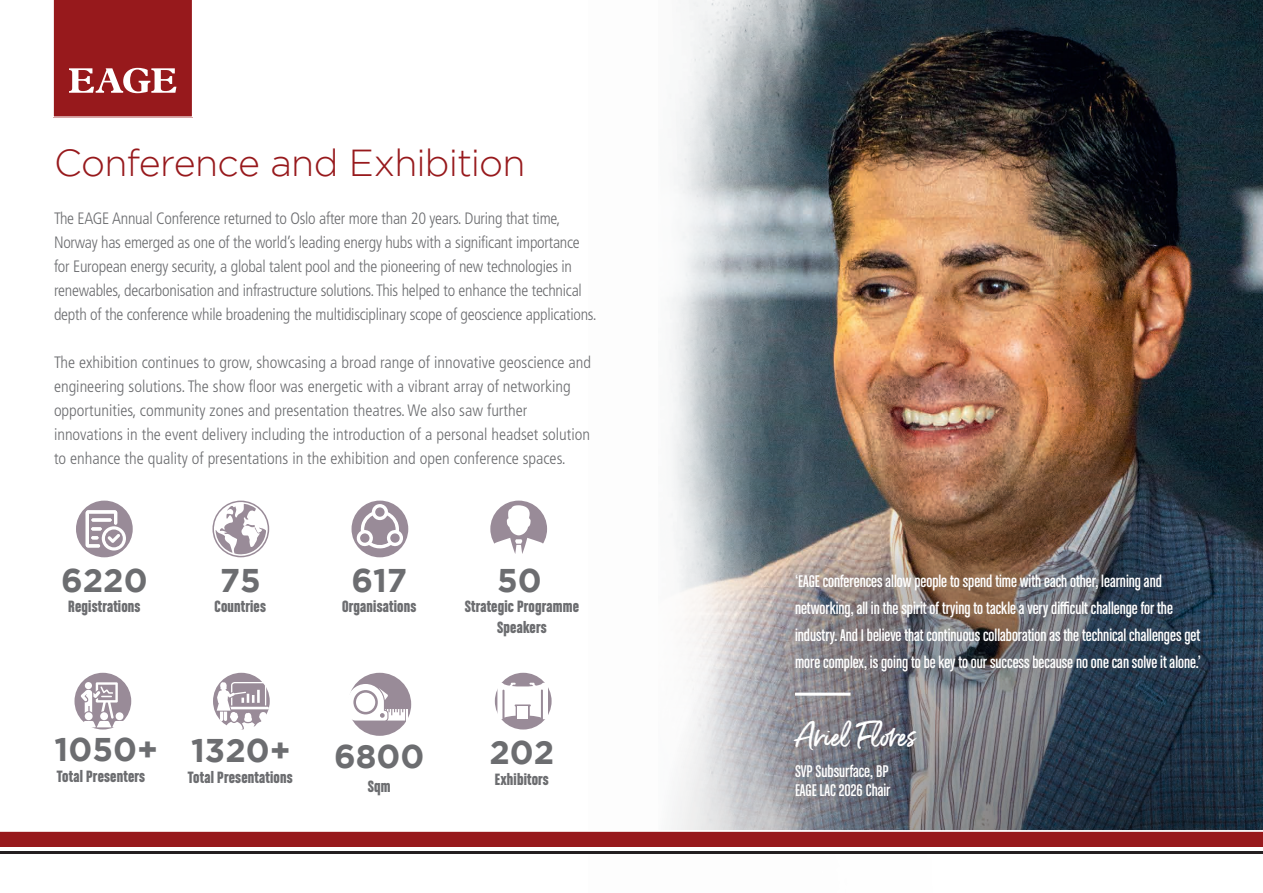
<style>
.page{position:relative;width:1263px;height:893px;background:#fff}
.page>*{position:absolute;margin:0;border:0;box-sizing:border-box;transform-origin:0 0}
._01-HEADER_1{font:300 37.5px "Gotham";letter-spacing:-.025em;color:#97191c}
.t1{font:33px "Gotcha Standup";color:#fff}
._00-BODY_text{font:700 32.85px "Gotham";color:#6c6d70}
.t2{font:18px/27px "Chalet Comprime Cologne Sixty";color:#fff}
._00-BODY_text-2{font:17.4px/21px "Chalet Comprime Hong Kong Sixty";letter-spacing:.01em;color:#6c6d70;text-align:center}
._00-BODY_text-3{font:300 condensed 16.5px/24px "Frutiger LT Std";letter-spacing:-.015em;color:#6c6d70}
</style>
<div class="page">
<img style="left:932px;top:0;width:331px;height:173px">
<img style="left:674px;top:0;width:258px;height:173px">
<img style="left:670px;top:173px;width:593px;height:657px">
<svg style="left:53px;top:0;width:140px;height:118px;background:#a13033"></svg>
<div style="left:0;top:832px;width:1263px;height:15px;background:#97191c"></div>
<hr style="left:0;top:851px;width:1263px;height:3px;background:#231f20">
<div style="left:770px;top:549px;width:455px;height:146px;background:#231f20;opacity:.6"></div>
<hr style="left:795px;top:693px;width:55px;height:3px;background:#fff">
<div style="left:76px;top:501px;width:57px;height:56px;background:#998b98;border-radius:50%"></div>
<svg style="left:86px;top:510px;width:40px;height:41px"></svg>
<div style="left:351px;top:501px;width:57px;height:56px;background:#998b98;border-radius:50%"></div>
<svg style="left:356px;top:504px;width:48px;height:45px"></svg>
<svg style="left:213px;top:501px;width:55px;height:55px"></svg>
<div style="left:490px;top:501px;width:57px;height:56px;background:#998b98;border-radius:50%"></div>
<svg style="left:492px;top:505px;width:54px;height:52px"></svg>
<div style="left:213px;top:673px;width:57px;height:56px;background:#998b98;border-radius:50%"></div>
<svg style="left:217px;top:681px;width:53px;height:49px"></svg>
<div style="left:74px;top:673px;width:57px;height:56px;background:#998b98;border-radius:50%"></div>
<svg style="left:81px;top:682px;width:46px;height:45px"></svg>
<div style="left:348px;top:673px;width:63px;height:63px;background:#998b98;border-radius:50%"></div>
<svg style="left:348px;top:684px;width:60px;height:39px"></svg>
<div style="left:495px;top:673px;width:57px;height:56px;background:#998b98;border-radius:50%"></div>
<svg style="left:497px;top:683px;width:51px;height:36px"></svg>
<p class="_01-HEADER_1" style="left:54px;top:142px;width:473px">Conference and Exhibition</p>
<p class="_00-BODY_text-3" style="left:54px;top:206px;width:544px">The EAGE Annual Conference returned to Oslo after more than 20 years. During that time, Norway has emerged as one of the world’s leading energy hubs with a significant importance for European energy security, a global talent pool and the pioneering of new technologies in renewables, decarbonisation and infrastructure solutions. This helped to enhance the technical depth of the conference while broadening the multidisciplinary scope of geoscience applications.</p>
<p class="_00-BODY_text-3" style="left:54px;top:350px;width:539px">The exhibition continues to grow, showcasing a broad range of innovative geoscience and engineering solutions. The show floor was energetic with a vibrant array of networking opportunities, community zones and presentation theatres. We also saw further innovations in the event delivery including the introduction of a personal headset solution to enhance the quality of presentations in the exhibition and open conference spaces.</p>
<p class="_00-BODY_text" style="left:61px;top:561px;width:88px">6220</p>
<p class="_00-BODY_text" style="left:220px;top:561px;width:42px">75</p>
<p class="_00-BODY_text" style="left:351px;top:561px;width:57px">617</p>
<p class="_00-BODY_text" style="left:497px;top:561px;width:46px">50</p>
<p class="_00-BODY_text-2" style="left:68px;top:596px;width:74px">Registrations</p>
<p class="_00-BODY_text-2" style="left:214px;top:596px;width:53px">Countries</p>
<p class="_00-BODY_text-2" style="left:342px;top:596px;width:76px">Organisations</p>
<p class="_00-BODY_text-2" style="left:465px;top:596px;width:116px">Strategic Programme<br>Speakers</p>
<p class="_00-BODY_text" style="left:55px;top:730px;width:105px">1050+</p>
<p class="_00-BODY_text" style="left:334px;top:737px;width:92px">6800</p>
<p class="_00-BODY_text-2" style="left:368px;top:775px;width:24px">Sqm</p>
<p class="_00-BODY_text" style="left:191px;top:731px;width:101px">1320+</p>
<p class="_00-BODY_text-2" style="left:57px;top:765px;width:90px">Total Presenters</p>
<p class="_00-BODY_text-2" style="left:188px;top:766px;width:106px">Total Presentations</p>
<p class="_00-BODY_text" style="left:489px;top:733px;width:66px">202</p>
<p class="_00-BODY_text-2" style="left:495px;top:768px;width:55px">Exhibitors</p>
<p class="t2" style="left:795px;top:567px;width:408px">‘EAGE conferences allow people to spend time with each other, learning and networking, all in the spirit of trying to tackle a very difficult challenge for the industry. And I believe that continuous collaboration as the technical challenges get more complex, is going to be key to our success because no one can solve it alone.’</p>
<h2 class="t1" style="left:795px;top:713px;width:122px">Ariel Flores</h2>
<p class="t2" style="left:795px;top:761px;width:97px;line-height:19.5px">SVP Subsurface, BP<br>EAGE LAC 2026 Chair</p>
</div>
